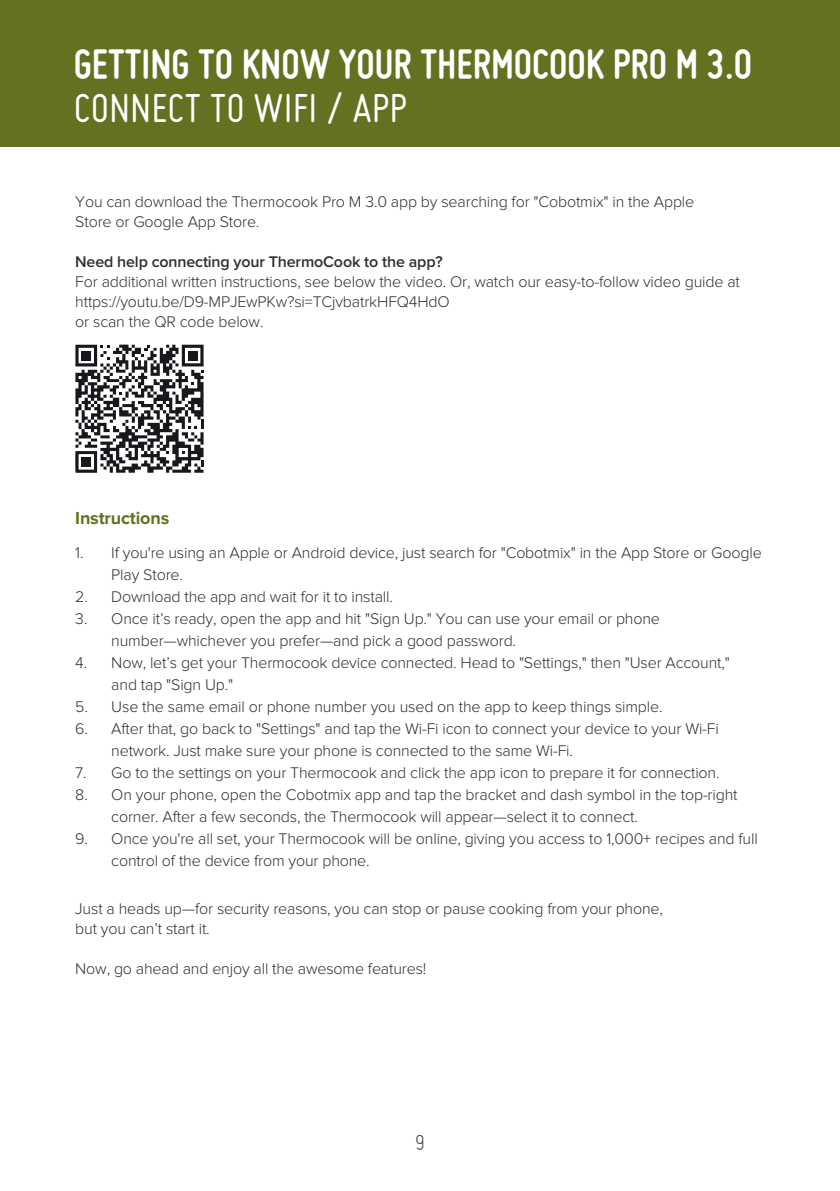
<style>
.page{position:relative;width:840px;height:1191px;background:#fff}
.page>*{position:absolute;margin:0;border:0;box-sizing:border-box;transform-origin:0 0}
.t1{font:700 44px "Miso";color:#fff}
.t2{font:44px "Miso";color:#fff}
.t3{font:300 24px "Miso";color:#2f2f2e}
.t4{font:700 18px "Proxima Nova";letter-spacing:-.01em;color:#657021}
.t5{font:300 16px/22px "Proxima Nova";letter-spacing:-.01em;color:#2f2f2e}
.t6{font:600 16px "Proxima Nova";letter-spacing:-.01em;color:#2f2f2e}
</style>
<div class="page">
<div style="left:0;top:0;width:839px;height:146px;background:#657021"></div>
<svg style="left:75px;top:344px;width:128px;height:129px"></svg>
<h1 class="t1" style="left:74px;top:39px;width:679px">GETTING TO KNOW YOUR THERMOCOOK PRO M 3.0</h1>
<h1 class="t2" style="left:74px;top:83px;width:334px">CONNECT TO WIFI / APP</h1>
<p class="t5" style="left:75px;top:192px;width:620px;line-height:20px">You can download the Thermocook Pro M 3.0 app by searching for "Cobotmix" in the Apple<br>Store or Google App Store.</p>
<p class="t6" style="left:75px;top:249px;width:369px">Need help connecting your ThermoCook to the app?</p>
<p class="t5" style="left:75px;top:272px;width:665px;line-height:20px">For additional written instructions, see below the video. Or, watch our easy-to-follow video guide at https://youtu.be/D9-MPJEwPKw?si=TCjvbatrkHFQ4HdO<br>or scan the QR code below.</p>
<p class="t4" style="left:75px;top:508px;width:95px">Instructions</p>
<p class="t5" style="left:111px;top:542px;width:651px;text-indent:-36px">1. If you're using an Apple or Android device, just search for "Cobotmix" in the App Store or Google<br>Play Store.</p>
<p class="t5" style="left:75px;top:586px;width:319px">2. Download the app and wait for it to install.</p>
<p class="t5" style="left:111px;top:608px;width:550px;text-indent:-36px">3. Once it’s ready, open the app and hit "Sign Up." You can use your email or phone number—whichever you prefer—and pick a good password.</p>
<p class="t5" style="left:111px;top:652px;width:619px;text-indent:-36px">4. Now, let’s get your Thermocook device connected. Head to "Settings," then "User Account," and tap "Sign Up."</p>
<p class="t5" style="left:75px;top:696px;width:588px">5. Use the same email or phone number you used on the app to keep things simple.</p>
<p class="t5" style="left:111px;top:718px;width:608px;text-indent:-36px">6. After that, go back to "Settings" and tap the Wi-Fi icon to connect your device to your Wi-Fi network. Just make sure your phone is connected to the same Wi-Fi.</p>
<p class="t5" style="left:75px;top:762px;width:645px">7. Go to the settings on your Thermocook and click the app icon to prepare it for connection.</p>
<p class="t5" style="left:111px;top:784px;width:627px;text-indent:-36px">8. On your phone, open the Cobotmix app and tap the bracket and dash symbol in the top-right corner. After a few seconds, the Thermocook will appear—select it to connect.</p>
<p class="t5" style="left:111px;top:828px;width:647px;text-indent:-36px">9. Once you're all set, your Thermocook will be online, giving you access to 1,000+ recipes and full control of the device from your phone.</p>
<p class="t5" style="left:75px;top:899px;width:589px;line-height:20px">Just a heads up—for security reasons, you can stop or pause cooking from your phone, but you can’t start it.</p>
<p class="t5" style="left:75px;top:958px;width:352px">Now, go ahead and enjoy all the awesome features!</p>
<h2 class="t3" style="left:415px;top:1129px;width:11px">9</h2>
</div>
